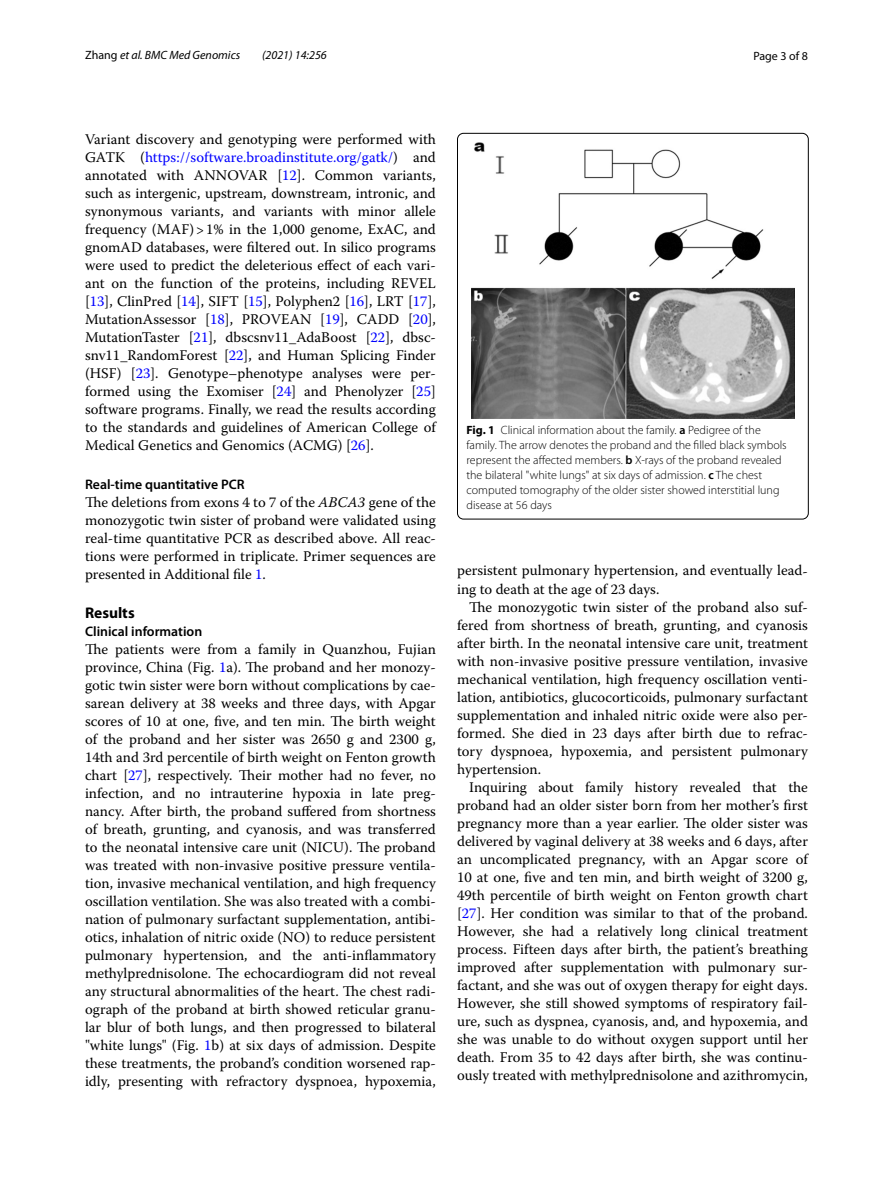
<style>
.page{position:relative;width:893px;height:1187px;background:#fff}
.page>*{position:absolute;margin:0;border:0;box-sizing:border-box;transform-origin:0 0}
.t1{font:700 15.45px "Myriad Pro";color:#000}
.t2{font:14.7px/18px "Warnock Pro";color:#000;text-align:justify}
.t3{font:600 13.8px "Myriad Pro";color:#000}
.t4{font:300 12px/15px "Myriad Pro";color:#000}
.t5{font:italic 12px "Myriad Pro";color:#000}
.t6{font:12px "Myriad Pro";color:#000}
.s1{font-style:normal}
.s2{color:#00f}
.s3{font-style:italic}
.s4{font-weight:700}
.s5{font-weight:600}
</style>
<div class="page">
<img style="left:471px;top:142px;width:323px;height:276px">
<div style="left:457px;top:133px;width:351px;height:386px;border:1px solid #000;border-radius:6px"></div>
<p class="t5" style="left:85px;top:48px;width:157px"><span class="s1">Zhang</span> et al. BMC Med Genomics</p>
<p class="t5" style="left:262px;top:48px;width:66px">(2021) 14:256</p>
<p class="t6" style="left:753px;top:48px;width:56px">Page 3 of 8</p>
<p class="t2" style="left:85px;top:130px;width:352px">Variant discovery and genotyping were performed with GATK (<span class="s2">https://software.broadinstitute.org/gatk/</span>) and annotated with ANNOVAR [<span class="s2">12</span>]. Common variants, such as intergenic, upstream, downstream, intronic, and synonymous variants, and variants with minor allele frequency (MAF)&gt;1% in the 1,000 genome, ExAC, and gnomAD databases, were filtered out. In silico programs were used to predict the deleterious effect of each vari&shy;ant on the function of the proteins, including REVEL [<span class="s2">13</span>], ClinPred [<span class="s2">14</span>], SIFT [<span class="s2">15</span>], Polyphen2 [<span class="s2">16</span>], LRT [<span class="s2">17</span>], MutationAssessor [<span class="s2">18</span>], PROVEAN [<span class="s2">19</span>], CADD [<span class="s2">20</span>], MutationTaster [<span class="s2">21</span>], dbscsnv11_AdaBoost [<span class="s2">22</span>], dbsc&shy;snv11_RandomForest [<span class="s2">22</span>], and Human Splicing Finder (HSF) [<span class="s2">23</span>]. Genotype–phenotype analyses were per&shy;formed using the Exomiser [<span class="s2">24</span>] and Phenolyzer [<span class="s2">25</span>] software programs. Finally, we read the results according to the standards and guidelines of American College of Medical Genetics and Genomics (ACMG) [<span class="s2">26</span>].</p>
<p class="t3" style="left:85px;top:475px;width:161px">Real‑time quantitative PCR</p>
<p class="t2" style="left:85px;top:492px;width:352px">The deletions from exons 4 to 7 of the <span class="s3">ABCA3</span> gene of the monozygotic twin sister of proband were validated using real-time quantitative PCR as described above. All reac&shy;tions were performed in triplicate. Primer sequences are presented in Additional file <span class="s2">1</span>.</p>
<p class="t1" style="left:85px;top:602px;width:51px">Results</p>
<p class="t3" style="left:85px;top:622px;width:119px">Clinical information</p>
<p class="t2" style="left:85px;top:639px;width:352px">The patients were from a family in Quanzhou, Fujian province, China (Fig. <span class="s2">1</span>a). The proband and her monozy&shy;gotic twin sister were born without complications by cae&shy;sarean delivery at 38 weeks and three days, with Apgar scores of 10 at one, five, and ten min. The birth weight of the proband and her sister was 2650 g and 2300 g, 14th and 3rd percentile of birth weight on Fenton growth chart [<span class="s2">27</span>], respectively. Their mother had no fever, no infection, and no intrauterine hypoxia in late preg&shy;nancy. After birth, the proband suffered from shortness of breath, grunting, and cyanosis, and was transferred to the neonatal intensive care unit (NICU). The proband was treated with non-invasive positive pressure ventila&shy;tion, invasive mechanical ventilation, and high frequency oscillation ventilation. She was also treated with a combi&shy;nation of pulmonary surfactant supplementation, antibi&shy;otics, inhalation of nitric oxide (NO) to reduce persistent pulmonary hypertension, and the anti-inflammatory methylprednisolone. The echocardiogram did not reveal any structural abnormalities of the heart. The chest radi&shy;ograph of the proband at birth showed reticular granu&shy;lar blur of both lungs, and then progressed to bilateral "white lungs" (Fig. <span class="s2">1</span>b) at six days of admission. Despite these treatments, the proband’s condition worsened rap&shy;idly, presenting with refractory dyspnoea, hypoxemia,</p>
<p class="t4" style="left:466px;top:422px;width:322px"><span class="s4">Fig. 1</span> Clinical information about the family. <span class="s5">a</span> Pedigree of the family. The arrow denotes the proband and the filled black symbols represent the affected members. <span class="s5">b</span> X-rays of the proband revealed the bilateral "white lungs" at six days of admission. <span class="s5">c</span> The chest computed tomography of the older sister showed interstitial lung disease at 56 days</p>
<p class="t2" style="left:457px;top:561px;width:352px">persistent pulmonary hypertension, and eventually lead&shy;ing to death at the age of 23 days.</p>
<p class="t2" style="left:457px;top:597px;width:352px;text-indent:12px">The monozygotic twin sister of the proband also suf&shy;fered from shortness of breath, grunting, and cyanosis after birth. In the neonatal intensive care unit, treatment with non-invasive positive pressure ventilation, invasive mechanical ventilation, high frequency oscillation venti&shy;lation, antibiotics, glucocorticoids, pulmonary surfactant supplementation and inhaled nitric oxide were also per&shy;formed. She died in 23 days after birth due to refrac&shy;tory dyspnoea, hypoxemia, and persistent pulmonary hypertension.</p>
<p class="t2" style="left:457px;top:777px;width:352px;text-indent:12px">Inquiring about family history revealed that the proband had an older sister born from her mother’s first pregnancy more than a year earlier. The older sister was delivered by vaginal delivery at 38 weeks and 6 days, after an uncomplicated pregnancy, with an Apgar score of 10 at one, five and ten min, and birth weight of 3200 g, 49th percentile of birth weight on Fenton growth chart [<span class="s2">27</span>]. Her condition was similar to that of the proband.<br>However, she had a relatively long clinical treatment process. Fifteen days after birth, the patient’s breathing improved after supplementation with pulmonary sur&shy;factant, and she was out of oxygen therapy for eight days.<br>However, she still showed symptoms of respiratory fail&shy;ure, such as dyspnea, cyanosis, and, and hypoxemia, and she was unable to do without oxygen support until her death. From 35 to 42 days after birth, she was continu&shy;ously treated with methylprednisolone and azithromycin,</p>
</div>
